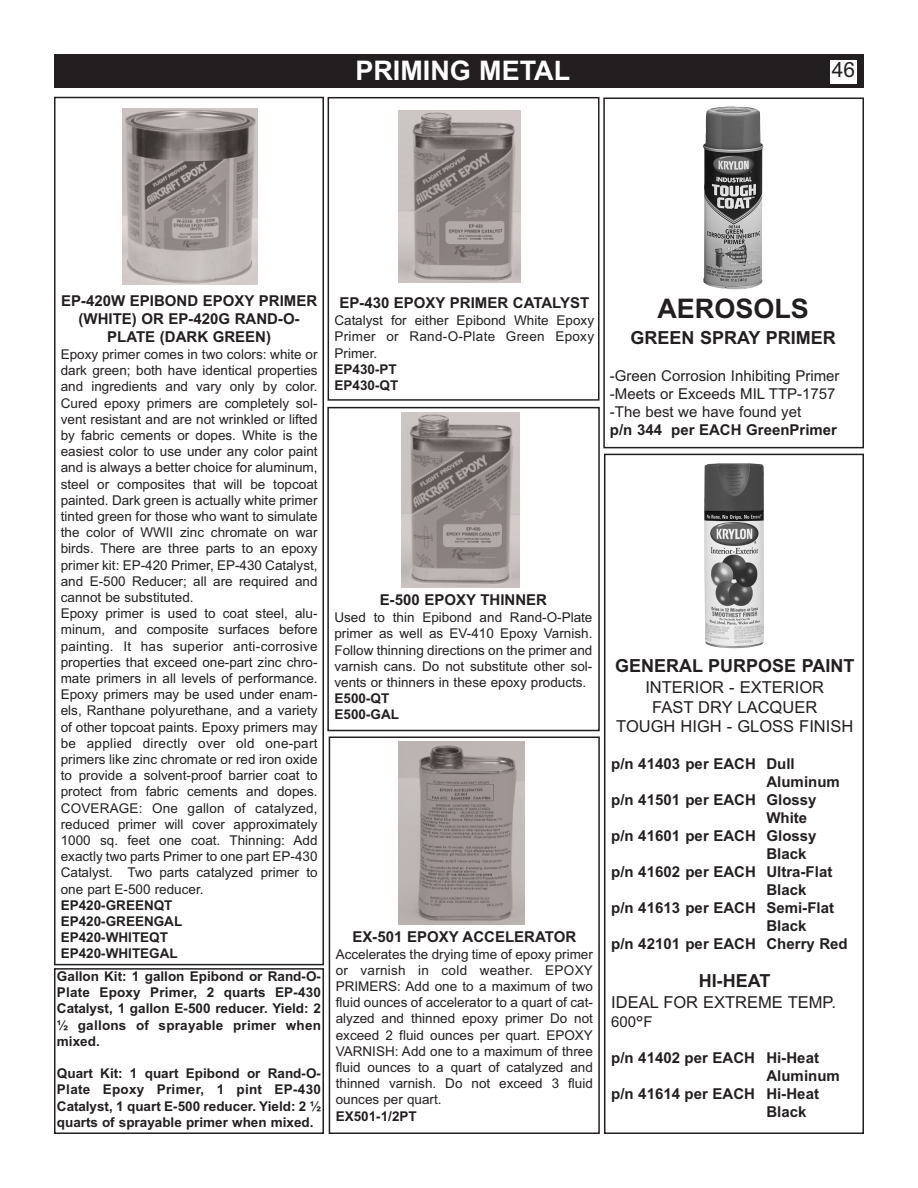
<style>
.page{position:relative;width:918px;height:1188px;background:#fff}
.page>*{position:absolute;margin:0;border:0;box-sizing:border-box;transform-origin:0 0}
.t1{font:700 27px "Arial";color:#fff}
.t2{font:700 27px "Arial";color:#231f20}
.t3{font:21px "Arial";color:#231f20}
.t4{font:700 18px "Arial";color:#231f20}
.t5{font:16.5px/19.8px "Arial";color:#231f20;text-align:center}
.t6{font:700 15px/18px "Arial";color:#231f20;text-align:center}
.t7{font:15px/18px "Arial";color:#231f20}
.t8{font:13.5px/16.2px "Arial";color:#231f20;text-align:justify}
.t9{font:700 13.5px/16.2px "Arial";color:#231f20}
.s1{font-family:"Tahoma"}
</style>
<div class="page">
<div style="left:603px;top:98px;width:261px;height:350px;border:2px solid #231f20"></div>
<div style="left:327px;top:407px;width:273px;height:324px;border:2px solid #231f20"></div>
<div style="left:54px;top:97px;width:270px;height:868px;border:2px solid #231f20"></div>
<div style="left:59px;top:294px;width:260px;height:669px;background:#fff"></div>
<div style="left:54px;top:968px;width:270px;height:166px;border:2px solid #231f20"></div>
<img style="left:122px;top:108px;width:136px;height:176px">
<div style="left:328px;top:97px;width:271px;height:304px;border:2px solid #231f20"></div>
<img style="left:398px;top:110px;width:123px;height:172px">
<div style="left:329px;top:737px;width:271px;height:397px;border:2px solid #231f20"></div>
<img style="left:402px;top:413px;width:118px;height:174px">
<img style="left:398px;top:741px;width:126px;height:184px">
<div style="left:54px;top:54px;width:810px;height:34px;background:#231f20"></div>
<div style="left:830px;top:60px;width:27px;height:24px;background:#fff"></div>
<div style="left:604px;top:454px;width:260px;height:680px;border:2px solid #231f20"></div>
<img style="left:704px;top:463px;width:60px;height:185px">
<img style="left:703px;top:106px;width:60px;height:184px">
<h1 class="t1" style="left:355px;top:55px;width:216px">PRIMING METAL</h1>
<h2 class="t3" style="left:832px;top:58px;width:25px">46</h2>
<p class="t6" style="left:61px;top:292px;width:258px">EP-420W EPIBOND EPOXY PRIMER (WHITE) OR EP-420G RAND-O-<br>PLATE (DARK GREEN)</p>
<p class="t8" style="left:61px;top:346px;width:258px;text-align:left">Epoxy primer comes in two colors: white or dark green; both have identical properties and ingredients and vary only by color.<br>Cured epoxy primers are completely sol&shy;vent resistant and are not wrinkled or lifted by fabric cements or dopes. White is the easiest color to use under any color paint and is always a better choice for aluminum, steel or composites that will be topcoat painted. Dark green is actually white primer tinted green for those who want to simulate the color of WWII zinc chromate on war birds. There are three parts to an epoxy primer kit: EP-420 Primer, EP-430 Catalyst, and E-500 Reducer; all are required and cannot be substituted.<br>Epoxy primer is used to coat steel, alu&shy;minum, and composite surfaces before painting. It has superior anti-corrosive properties that exceed one-part zinc chro&shy;mate primers in all levels of performance.<br>Epoxy primers may be used under enam&shy;els, Ranthane polyurethane, and a variety of other topcoat paints. Epoxy primers may be applied directly over old one-part primers like zinc chromate or red iron oxide to provide a solvent-proof barrier coat to protect from fabric cements and dopes.<br>COVERAGE: One gallon of catalyzed, reduced primer will cover approximately 1000 sq. feet one coat. Thinning: Add exactly two parts Primer to one part EP-430<br>Catalyst. Two parts catalyzed primer to one part E-500 reducer.</p>
<p class="t9" style="left:61px;top:897px;width:123px">EP420-GREENQT<br>EP420-GREENGAL<br>EP420-WHITEQT<br>EP420-WHITEGAL</p>
<p class="t9" style="left:57px;top:968px;width:266px;text-align:justify">Gallon Kit: 1 gallon Epibond or Rand-O-Plate Epoxy Primer, 2 quarts EP-430<br>Catalyst, 1 gallon E-500 reducer. Yield: 2 ½ gallons of sprayable primer when mixed.</p>
<p class="t9" style="left:57px;top:1065px;width:266px;text-align:justify">Quart Kit: 1 quart Epibond or Rand-O-Plate Epoxy Primer, 1 pint EP-430<br>Catalyst, 1 quart E-500 reducer. Yield: 2 ½ quarts of sprayable primer when mixed.</p>
<p class="t6" style="left:339px;top:294px;width:251px">EP-430 EPOXY PRIMER CATALYST</p>
<p class="t8" style="left:335px;top:312px;width:261px">Catalyst for either Epibond White Epoxy Primer or Rand-O-Plate Green Epoxy Primer.</p>
<p class="t9" style="left:335px;top:361px;width:65px">EP430-PT<br>EP430-QT</p>
<p class="t6" style="left:380px;top:591px;width:169px">E-500 EPOXY THINNER</p>
<p class="t8" style="left:334px;top:609px;width:260px">Used to thin Epibond and Rand-O-Plate primer as well as EV-410 Epoxy Varnish.<br>Follow thinning directions on the primer and varnish cans. Do not substitute other sol&shy;vents or thinners in these epoxy products.</p>
<p class="t9" style="left:334px;top:690px;width:66px">E500-QT<br>E500-GAL</p>
<p class="t6" style="left:353px;top:927px;width:225px">EX-501 EPOXY ACCELERATOR</p>
<p class="t8" style="left:336px;top:946px;width:259px">Accelerates the drying time of epoxy primer or varnish in cold weather. EPOXY PRIMERS: Add one to a maximum of two fluid ounces of accelerator to a quart of cat&shy;alyzed and thinned epoxy primer Do not exceed 2 fluid ounces per quart. EPOXY VARNISH: Add one to a maximum of three fluid ounces to a quart of catalyzed and thinned varnish. Do not exceed 3 fluid ounces per quart.</p>
<p class="t9" style="left:336px;top:1108px;width:83px">EX501-1/2PT</p>
<h1 class="t2" style="left:657px;top:293px;width:153px">AEROSOLS</h1>
<h3 class="t4" style="left:631px;top:327px;width:207px">GREEN SPRAY PRIMER</h3>
<p class="t7" style="left:610px;top:367px;width:231px">-Green Corrosion Inhibiting Primer -Meets or Exceeds MIL TTP-1757 -The best we have found yet</p>
<p class="t6" style="left:610px;top:421px;width:229px">p/n 344 per EACH GreenPrimer</p>
<h3 class="t4" style="left:615px;top:656px;width:241px">GENERAL PURPOSE PAINT</h3>
<p class="t5" style="left:616px;top:677px;width:239px">INTERIOR - EXTERIOR<br>FAST DRY LACQUER<br>TOUGH HIGH - GLOSS FINISH</p>
<p class="t6" style="left:611px;top:755px;width:185px">p/n 41403 per EACH Dull</p>
<p class="t6" style="left:766px;top:773px;width:75px">Aluminum</p>
<p class="t6" style="left:611px;top:791px;width:207px">p/n 41501 per EACH Glossy</p>
<p class="t6" style="left:766px;top:809px;width:42px">White</p>
<p class="t6" style="left:611px;top:827px;width:207px">p/n 41601 per EACH Glossy</p>
<p class="t6" style="left:766px;top:845px;width:42px">Black</p>
<p class="t6" style="left:611px;top:863px;width:223px">p/n 41602 per EACH Ultra-Flat</p>
<p class="t6" style="left:766px;top:881px;width:42px">Black</p>
<p class="t6" style="left:611px;top:899px;width:224px">p/n 41613 per EACH Semi-Flat</p>
<p class="t6" style="left:766px;top:917px;width:42px">Black</p>
<p class="t6" style="left:611px;top:935px;width:238px">p/n 42101 per EACH Cherry Red</p>
<h3 class="t4" style="left:699px;top:971px;width:73px">HI-HEAT</h3>
<p class="t5" style="left:611px;top:992px;width:226px">IDEAL FOR EXTREME TEMP.</p>
<p class="t7" style="left:611px;top:1013px;width:43px">600<span class="s1">°</span>F</p>
<p class="t6" style="left:611px;top:1048px;width:209px">p/n 41402 per EACH Hi-Heat</p>
<p class="t6" style="left:766px;top:1066px;width:75px">Aluminum</p>
<p class="t6" style="left:611px;top:1084px;width:209px">p/n 41614 per EACH Hi-Heat</p>
<p class="t6" style="left:766px;top:1102px;width:42px">Black</p>
</div>
